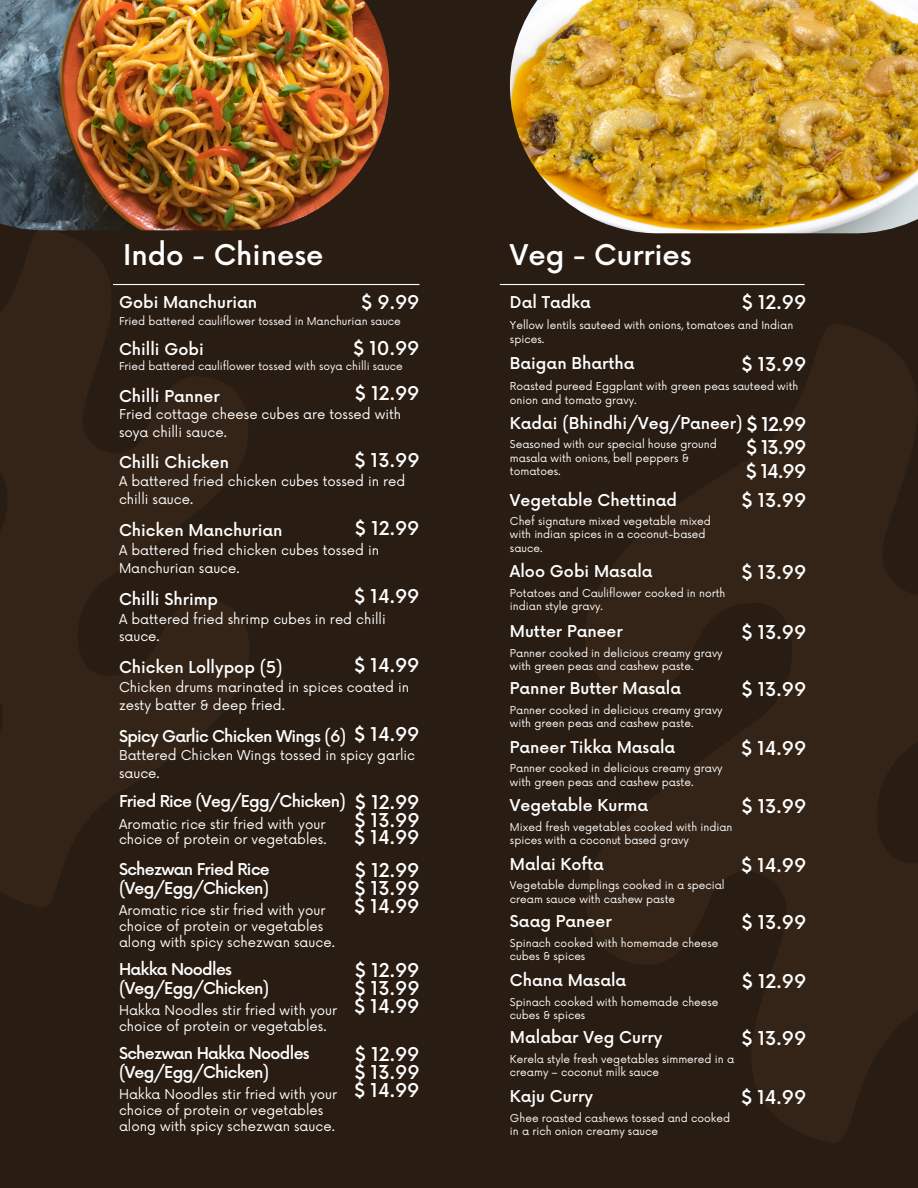
<style>
.page{position:relative;width:918px;height:1188px;background:#291c12}
.page>*{position:absolute;margin:0;border:0;box-sizing:border-box;transform-origin:0 0}
.t1{font:500 27.9px "Now";color:#fff}
.t2{font:500 18.6px "Now";color:#fff}
.t3{font:500 15.9px "Now";color:#fff}
.t4{font:500 15.9px "Now";letter-spacing:-.045em;color:#fff}
.t5{font:13.2px/17.9px "Now";color:#fff}
.t6{font:10.65px/13.2px "Now";color:#fff}
</style>
<div class="page">
<svg style="left:0;top:230px;width:250px;height:677px;fill:#342417"></svg>
<hr style="left:113px;top:284px;width:306px;height:1px;background:#fff">
<hr style="left:500px;top:284px;width:304px;height:1px;background:#fff">
<svg style="left:585px;top:324px;width:333px;height:819px;fill:#342417"></svg>
<img style="left:510px;top:0;width:408px;height:233px">
<img style="left:0;top:0;width:389px;height:230px">
<p class="t1" style="left:123px;top:240px;width:202px">Indo - Chinese</p>
<p class="t3" style="left:119px;top:293px;width:140px">Gobi Manchurian</p>
<p class="t6" style="left:119px;top:315px;width:283px">Fried battered cauliflower tossed in Manchurian sauce</p>
<p class="t1" style="left:510px;top:240px;width:183px">Veg - Curries</p>
<p class="t2" style="left:361px;top:293px;width:60px">$ 9.99</p>
<p class="t3" style="left:510px;top:293px;width:82px">Dal Tadka</p>
<p class="t6" style="left:510px;top:319px;width:285px;line-height:14.1px">Yellow lentils sauteed with onions, tomatoes and Indian spices.</p>
<p class="t2" style="left:742px;top:293px;width:66px">$ 12.99</p>
<p class="t2" style="left:353px;top:339px;width:68px">$ 10.99</p>
<p class="t3" style="left:119px;top:341px;width:86px">Chilli Gobi</p>
<p class="t6" style="left:119px;top:360px;width:285px">Fried battered cauliflower tossed with soya chilli sauce</p>
<p class="t3" style="left:510px;top:354px;width:126px">Baigan Bhartha</p>
<p class="t6" style="left:510px;top:380px;width:290px;line-height:14.1px">Roasted pureed Eggplant with green peas sauteed with onion and tomato gravy.</p>
<p class="t2" style="left:742px;top:354px;width:66px">$ 13.99</p>
<p class="t2" style="left:355px;top:384px;width:66px">$ 12.99</p>
<p class="t3" style="left:119px;top:387px;width:102px">Chilli Panner</p>
<p class="t5" style="left:119px;top:406px;width:284px">Fried cottage cheese cubes are tossed with soya chilli sauce.</p>
<p class="t3" style="left:510px;top:415px;width:234px">Kadai (Bhindhi/Veg/Paneer)</p>
<p class="t2" style="left:747px;top:414px;width:61px">$ 12.99</p>
<p class="t2" style="left:746px;top:438px;width:61px">$ 13.99</p>
<p class="t2" style="left:746px;top:462px;width:62px">$ 14.99</p>
<p class="t2" style="left:742px;top:491px;width:66px">$ 13.99</p>
<p class="t6" style="left:510px;top:439px;width:208px">Seasoned with our special house ground masala with onions, bell peppers &amp; tomatoes.</p>
<p class="t2" style="left:355px;top:450px;width:66px">$ 13.99</p>
<p class="t3" style="left:119px;top:454px;width:112px">Chilli Chicken</p>
<p class="t5" style="left:119px;top:473px;width:288px">A battered fried chicken cubes tossed in red chilli sauce.</p>
<p class="t3" style="left:510px;top:491px;width:169px">Vegetable Chettinad</p>
<p class="t2" style="left:355px;top:518px;width:66px">$ 12.99</p>
<p class="t3" style="left:119px;top:522px;width:165px">Chicken Manchurian</p>
<p class="t5" style="left:119px;top:542px;width:262px">A battered fried chicken cubes tossed in<br>Manchurian sauce.</p>
<p class="t2" style="left:355px;top:587px;width:67px">$ 14.99</p>
<p class="t3" style="left:119px;top:590px;width:101px">Chilli Shrimp</p>
<p class="t5" style="left:119px;top:611px;width:268px">A battered fried shrimp cubes in red chilli sauce.</p>
<p class="t2" style="left:355px;top:655px;width:67px">$ 14.99</p>
<p class="t3" style="left:119px;top:659px;width:165px">Chicken Lollypop (5)</p>
<p class="t5" style="left:119px;top:679px;width:292px">Chicken drums marinated in spices coated in zesty batter &amp; deep fried.</p>
<p class="t2" style="left:355px;top:724px;width:67px">$ 14.99</p>
<p class="t4" style="left:119px;top:727px;width:229px">Spicy Garlic Chicken Wings (6)</p>
<p class="t5" style="left:119px;top:747px;width:298px">Battered Chicken Wings tossed in spicy garlic sauce.</p>
<p class="t4" style="left:119px;top:792px;width:228px">Fried Rice (Veg/Egg/Chicken)</p>
<p class="t5" style="left:119px;top:816px;width:209px;line-height:15.9px">Aromatic rice stir fried with your choice of protein or vegetables.</p>
<p class="t4" style="left:119px;top:861px;width:152px">Schezwan Fried Rice</p>
<p class="t4" style="left:119px;top:880px;width:152px">(Veg/Egg/Chicken)</p>
<p class="t5" style="left:119px;top:903px;width:217px;line-height:15.9px">Aromatic rice stir fried with your choice of protein or vegetables along with spicy schezwan sauce.</p>
<p class="t4" style="left:119px;top:961px;width:114px">Hakka Noodles</p>
<p class="t4" style="left:119px;top:980px;width:152px">(Veg/Egg/Chicken)</p>
<p class="t5" style="left:119px;top:1003px;width:220px;line-height:15.9px">Hakka Noodles stir fried with your choice of protein or vegetables.</p>
<p class="t4" style="left:119px;top:1045px;width:192px">Schezwan Hakka Noodles</p>
<p class="t4" style="left:119px;top:1064px;width:152px">(Veg/Egg/Chicken)</p>
<p class="t5" style="left:119px;top:1087px;width:220px;line-height:15.9px">Hakka Noodles stir fried with your choice of protein or vegetables along with spicy schezwan sauce.</p>
<p class="t2" style="left:355px;top:792px;width:66px">$ 12.99</p>
<p class="t2" style="left:355px;top:810px;width:66px">$ 13.99</p>
<p class="t2" style="left:355px;top:828px;width:67px">$ 14.99</p>
<p class="t2" style="left:355px;top:861px;width:66px">$ 12.99</p>
<p class="t2" style="left:355px;top:878px;width:66px">$ 13.99</p>
<p class="t2" style="left:355px;top:896px;width:67px">$ 14.99</p>
<p class="t2" style="left:355px;top:961px;width:66px">$ 12.99</p>
<p class="t2" style="left:355px;top:978px;width:66px">$ 13.99</p>
<p class="t2" style="left:355px;top:996px;width:67px">$ 14.99</p>
<p class="t2" style="left:355px;top:1045px;width:66px">$ 12.99</p>
<p class="t2" style="left:355px;top:1063px;width:66px">$ 13.99</p>
<p class="t2" style="left:355px;top:1080px;width:67px">$ 14.99</p>
<p class="t6" style="left:510px;top:515px;width:203px">Chef signature mixed vegetable mixed with indian spices in a coconut-based sauce.</p>
<p class="t6" style="left:510px;top:587px;width:217px">Potatoes and Cauliflower cooked in north indian style gravy.</p>
<p class="t6" style="left:510px;top:647px;width:214px">Panner cooked in delicious creamy gravy with green peas and cashew paste.</p>
<p class="t6" style="left:510px;top:704px;width:214px">Panner cooked in delicious creamy gravy with green peas and cashew paste.</p>
<p class="t6" style="left:510px;top:763px;width:214px">Panner cooked in delicious creamy gravy with green peas and cashew paste.</p>
<p class="t6" style="left:510px;top:821px;width:224px">Mixed fresh vegetables cooked with indian spices with a coconut based gravy</p>
<p class="t6" style="left:510px;top:880px;width:216px">Vegetable dumplings cooked in a special cream sauce with cashew paste</p>
<p class="t6" style="left:510px;top:937px;width:210px">Spinach cooked with homemade cheese cubes &amp; spices</p>
<p class="t6" style="left:510px;top:996px;width:210px">Spinach cooked with homemade cheese cubes &amp; spices</p>
<p class="t6" style="left:510px;top:1053px;width:226px">Kerela style fresh vegetables simmered in a creamy – coconut milk sauce</p>
<p class="t6" style="left:510px;top:1112px;width:222px">Ghee roasted cashews tossed and cooked in a rich onion creamy sauce</p>
<p class="t3" style="left:510px;top:563px;width:144px">Aloo Gobi Masala</p>
<p class="t2" style="left:742px;top:562px;width:66px">$ 13.99</p>
<p class="t2" style="left:742px;top:622px;width:66px">$ 13.99</p>
<p class="t2" style="left:742px;top:679px;width:66px">$ 13.99</p>
<p class="t3" style="left:510px;top:623px;width:114px">Mutter Paneer</p>
<p class="t3" style="left:510px;top:680px;width:173px">Panner Butter Masala</p>
<p class="t3" style="left:510px;top:739px;width:167px">Paneer Tikka Masala</p>
<p class="t2" style="left:741px;top:738px;width:67px">$ 14.99</p>
<p class="t3" style="left:510px;top:797px;width:140px">Vegetable Kurma</p>
<p class="t3" style="left:510px;top:856px;width:96px">Malai Kofta</p>
<p class="t2" style="left:742px;top:796px;width:66px">$ 13.99</p>
<p class="t2" style="left:741px;top:855px;width:67px">$ 14.99</p>
<p class="t2" style="left:742px;top:912px;width:66px">$ 13.99</p>
<p class="t3" style="left:510px;top:913px;width:103px">Saag Paneer</p>
<p class="t3" style="left:510px;top:972px;width:118px">Chana Masala</p>
<p class="t2" style="left:742px;top:971px;width:66px">$ 12.99</p>
<p class="t2" style="left:742px;top:1028px;width:66px">$ 13.99</p>
<p class="t3" style="left:510px;top:1029px;width:154px">Malabar Veg Curry</p>
<p class="t2" style="left:741px;top:1087px;width:67px">$ 14.99</p>
<p class="t3" style="left:510px;top:1088px;width:85px">Kaju Curry</p>
</div>
